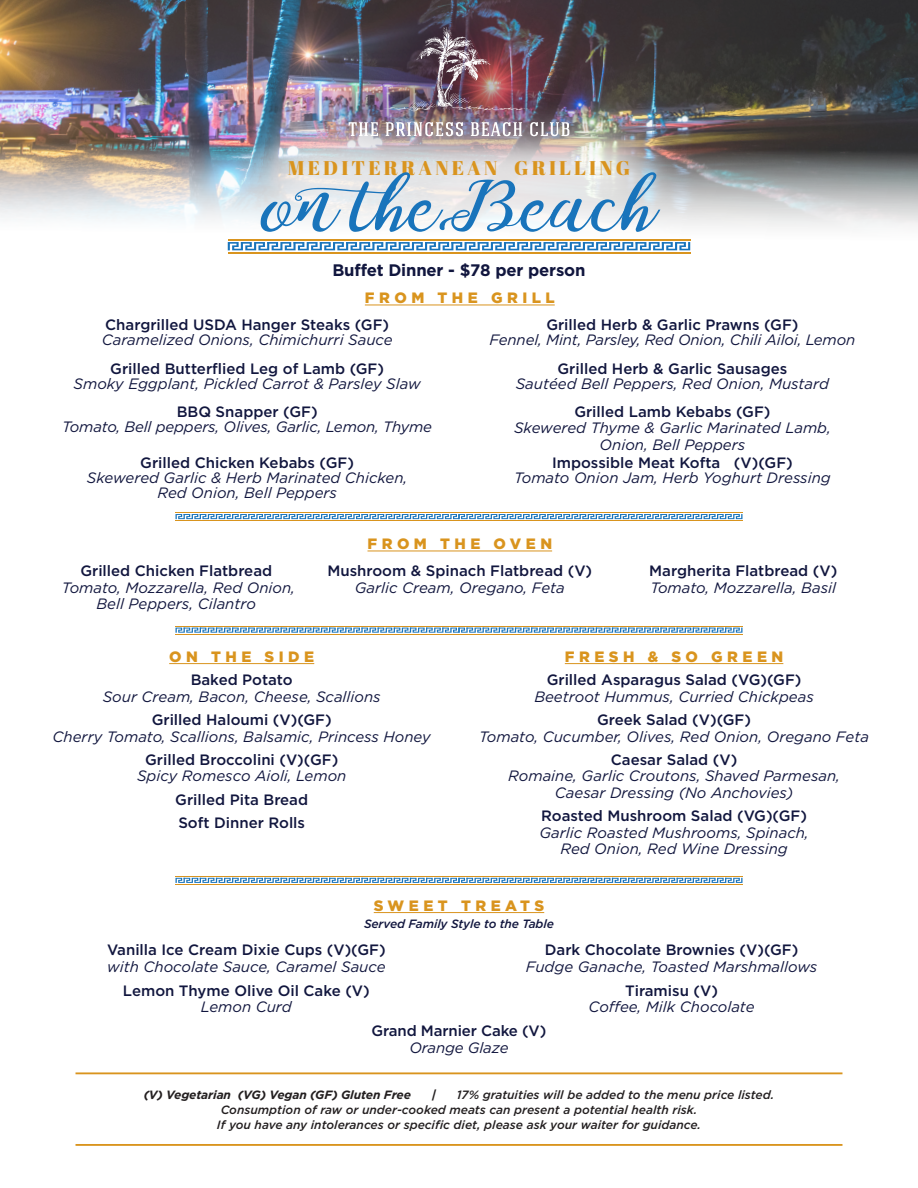
<style>
.page{position:relative;width:918px;height:1188px;background:#fff}
.page>*{position:absolute;margin:0;border:0;box-sizing:border-box;transform-origin:0 0}
.t1{font:52.05px "noelan script";color:#1974bb;scale:1.2 1}
.t2{font:19.8px "Abril Fatface";letter-spacing:.16em;color:#d9941e}
.t3{font:700 16.65px "Gotham";letter-spacing:-.01em;color:#11163e}
.t4{font:italic 15px/16.5px "Gotham";color:#11163e;text-align:center}
.t5{font:500 15px/16.5px "Gotham";color:#11163e;text-align:center}
.t6{font:900 15px "Gotham";letter-spacing:.3em;color:#d9941e}
.t7{font:italic 500 12px "Gotham";color:#231f20}
.t8{font:italic 700 12px "Gotham";letter-spacing:-.01em;color:#231f20}
.t9{font:italic 500 12px "Gotham";letter-spacing:-.01em;color:#11163e}
.s1{font-weight:500;font-style:normal}
.s2{font-weight:400;font-style:italic}
</style>
<div class="page">
<img style="left:0;top:0;width:918px;height:306px">
<hr style="left:76px;top:1072px;width:766px;height:2px;background:#d9941e">
<hr style="left:76px;top:1144px;width:766px;height:2px;background:#d9941e">
<div style="left:288px;top:0;width:343px;height:200px;background:#000020;opacity:.36"></div>
<img style="left:383px;top:27px;width:149px;height:69px">
<hr style="left:365px;top:305px;width:190px;height:1px;background:#d9941e">
<hr style="left:169px;top:663px;width:145px;height:1px;background:#d9941e">
<hr style="left:565px;top:663px;width:218px;height:1px;background:#d9941e">
<hr style="left:367px;top:551px;width:185px;height:1px;background:#d9941e">
<hr style="left:374px;top:912px;width:170px;height:1px;background:#d9941e">
<hr style="left:228px;top:252px;width:41px;height:2px;background:#d9941e">
<hr style="left:267px;top:252px;width:29px;height:2px;background:#d9941e">
<hr style="left:293px;top:252px;width:29px;height:2px;background:#d9941e">
<hr style="left:320px;top:252px;width:28px;height:2px;background:#d9941e">
<hr style="left:346px;top:252px;width:29px;height:2px;background:#d9941e">
<hr style="left:372px;top:252px;width:29px;height:2px;background:#d9941e">
<hr style="left:399px;top:252px;width:28px;height:2px;background:#d9941e">
<hr style="left:425px;top:252px;width:28px;height:2px;background:#d9941e">
<hr style="left:451px;top:252px;width:29px;height:2px;background:#d9941e">
<hr style="left:478px;top:252px;width:28px;height:2px;background:#d9941e">
<hr style="left:504px;top:252px;width:28px;height:2px;background:#d9941e">
<hr style="left:530px;top:252px;width:29px;height:2px;background:#d9941e">
<hr style="left:557px;top:252px;width:28px;height:2px;background:#d9941e">
<hr style="left:583px;top:252px;width:28px;height:2px;background:#d9941e">
<hr style="left:609px;top:252px;width:29px;height:2px;background:#d9941e">
<hr style="left:636px;top:252px;width:28px;height:2px;background:#d9941e">
<svg style="left:228px;top:239px;width:462px;height:11px"></svg>
<hr style="left:662px;top:252px;width:28px;height:2px;background:#d9941e">
<img style="left:226px;top:96px;width:466px;height:143px">
<svg style="left:176px;top:512px;width:566px;height:9px"></svg>
<svg style="left:176px;top:626px;width:566px;height:9px"></svg>
<svg style="left:176px;top:876px;width:566px;height:9px"></svg>
<p class="t2" style="left:288px;top:154px;width:344px">MEDITERRANEAN GRILLING</p>
<p class="t1" style="left:262px;top:172px;width:329px">on the Beach</p>
<p class="t3" style="left:332px;top:259px;width:255px">Buffet Dinner - $78 per person</p>
<p class="t6" style="left:365px;top:288px;width:191px">FROM THE GRILL</p>
<p class="t5" style="left:105px;top:317px;width:285px">Chargrilled USDA Hanger Steaks (GF)</p>
<p class="t4" style="left:102px;top:332px;width:292px">Caramelized Onions, Chimichurri Sauce</p>
<p class="t5" style="left:546px;top:317px;width:254px">Grilled Herb &amp; Garlic Prawns (GF)</p>
<p class="t4" style="left:490px;top:332px;width:367px">Fennel, Mint, Parsley, Red Onion, Chili Ailoi, Lemon</p>
<p class="t5" style="left:110px;top:360px;width:275px">Grilled Butterflied Leg of Lamb (GF)</p>
<p class="t4" style="left:74px;top:375px;width:349px">Smoky Eggplant, Pickled Carrot &amp; Parsley Slaw</p>
<p class="t5" style="left:558px;top:360px;width:231px">Grilled Herb &amp; Garlic Sausages</p>
<p class="t4" style="left:516px;top:375px;width:315px">Sautéed Bell Peppers, Red Onion, Mustard</p>
<p class="t5" style="left:177px;top:403px;width:142px">BBQ Snapper (GF)</p>
<p class="t4" style="left:62px;top:418px;width:371px">Tomato, Bell peppers, Olives, Garlic, Lemon, Thyme</p>
<p class="t5" style="left:574px;top:403px;width:198px">Grilled Lamb Kebabs (GF)</p>
<p class="t4" style="left:514px;top:419px;width:318px">Skewered Thyme &amp; Garlic Marinated Lamb,<br>Onion, Bell Peppers</p>
<p class="t5" style="left:140px;top:454px;width:215px">Grilled Chicken Kebabs (GF)</p>
<p class="t4" style="left:87px;top:470px;width:322px;line-height:15px">Skewered Garlic &amp; Herb Marinated Chicken,<br>Red Onion, Bell Peppers</p>
<p class="t5" style="left:552px;top:454px;width:242px">Impossible Meat Kofta (V)(GF)</p>
<p class="t4" style="left:514px;top:469px;width:318px">Tomato Onion Jam, Herb Yoghurt Dressing</p>
<p class="t5" style="left:80px;top:563px;width:193px">Grilled Chicken Flatbread</p>
<p class="t4" style="left:62px;top:579px;width:235px">Tomato, Mozzarella, Red Onion,<br>Bell Peppers, Cilantro</p>
<p class="t6" style="left:367px;top:534px;width:186px">FROM THE OVEN</p>
<p class="t5" style="left:327px;top:563px;width:266px">Mushroom &amp; Spinach Flatbread (V)</p>
<p class="t4" style="left:355px;top:579px;width:212px">Garlic Cream, Oregano, Feta</p>
<p class="t5" style="left:649px;top:563px;width:190px">Margherita Flatbread (V)</p>
<p class="t4" style="left:650px;top:579px;width:187px">Tomato, Mozzarella, Basil</p>
<p class="t6" style="left:169px;top:646px;width:147px">ON THE SIDE</p>
<p class="t4" style="left:103px;top:671px;width:279px"><span class="s1">Baked Potato<br></span>Sour Cream, Bacon, Cheese, Scallions</p>
<p class="t4" style="left:53px;top:711px;width:380px"><span class="s1">Grilled Haloumi (V)(GF)<br></span>Cherry Tomato, Scallions, Balsamic, Princess Honey</p>
<p class="t5" style="left:137px;top:751px;width:211px">Grilled Broccolini (V)(GF)<br><span class="s2">Spicy Romesco Aioli, Lemon</span></p>
<p class="t5" style="left:175px;top:791px;width:134px">Grilled Pita Bread</p>
<p class="t5" style="left:178px;top:814px;width:128px">Soft Dinner Rolls</p>
<p class="t6" style="left:565px;top:646px;width:220px">FRESH &amp; SO GREEN</p>
<p class="t4" style="left:534px;top:671px;width:281px"><span class="s1">Grilled Asparagus Salad (VG)(GF)<br></span>Beetroot Hummus, Curried Chickpeas</p>
<p class="t4" style="left:479px;top:711px;width:391px"><span class="s1">Greek Salad (V)(GF)<br></span>Tomato, Cucumber, Olives, Red Onion, Oregano Feta</p>
<p class="t4" style="left:508px;top:751px;width:334px"><span class="s1">Caesar Salad (V)<br></span>Romaine, Garlic Croutons, Shaved Parmesan,<br>Caesar Dressing (No Anchovies)</p>
<p class="t4" style="left:539px;top:807px;width:271px"><span class="s1">Roasted Mushroom Salad (VG)(GF)<br></span>Garlic Roasted Mushrooms, Spinach,<br>Red Onion, Red Wine Dressing</p>
<p class="t6" style="left:374px;top:895px;width:172px">SWEET TREATS</p>
<p class="t9" style="left:364px;top:915px;width:191px">Served Family Style to the Table</p>
<p class="t5" style="left:107px;top:941px;width:280px">Vanilla Ice Cream Dixie Cups (V)(GF)</p>
<p class="t4" style="left:107px;top:958px;width:280px">with Chocolate Sauce, Caramel Sauce</p>
<p class="t5" style="left:545px;top:941px;width:255px">Dark Chocolate Brownies (V)(GF)</p>
<p class="t4" style="left:526px;top:958px;width:293px">Fudge Ganache, Toasted Marshmallows</p>
<p class="t5" style="left:123px;top:982px;width:248px">Lemon Thyme Olive Oil Cake (V)</p>
<p class="t4" style="left:201px;top:998px;width:92px">Lemon Curd</p>
<p class="t5" style="left:372px;top:1022px;width:176px">Grand Marnier Cake (V)</p>
<p class="t4" style="left:409px;top:1039px;width:101px">Orange Glaze</p>
<p class="t5" style="left:625px;top:982px;width:94px">Tiramisu (V)</p>
<p class="t4" style="left:589px;top:998px;width:168px">Coffee, Milk Chocolate</p>
<p class="t8" style="left:144px;top:1087px;width:269px">(V) Vegetarian (VG) Vegan (GF) Gluten Free</p>
<p class="t8" style="left:432px;top:1087px;width:6px">|</p>
<p class="t7" style="left:457px;top:1087px;width:319px">17% gratuities will be added to the menu price listed.</p>
<p class="t7" style="left:221px;top:1102px;width:478px">Consumption of raw or under-cooked meats can present a potential health risk.</p>
<p class="t7" style="left:217px;top:1117px;width:486px">If you have any intolerances or specific diet, please ask your waiter for guidance.</p>
</div>
